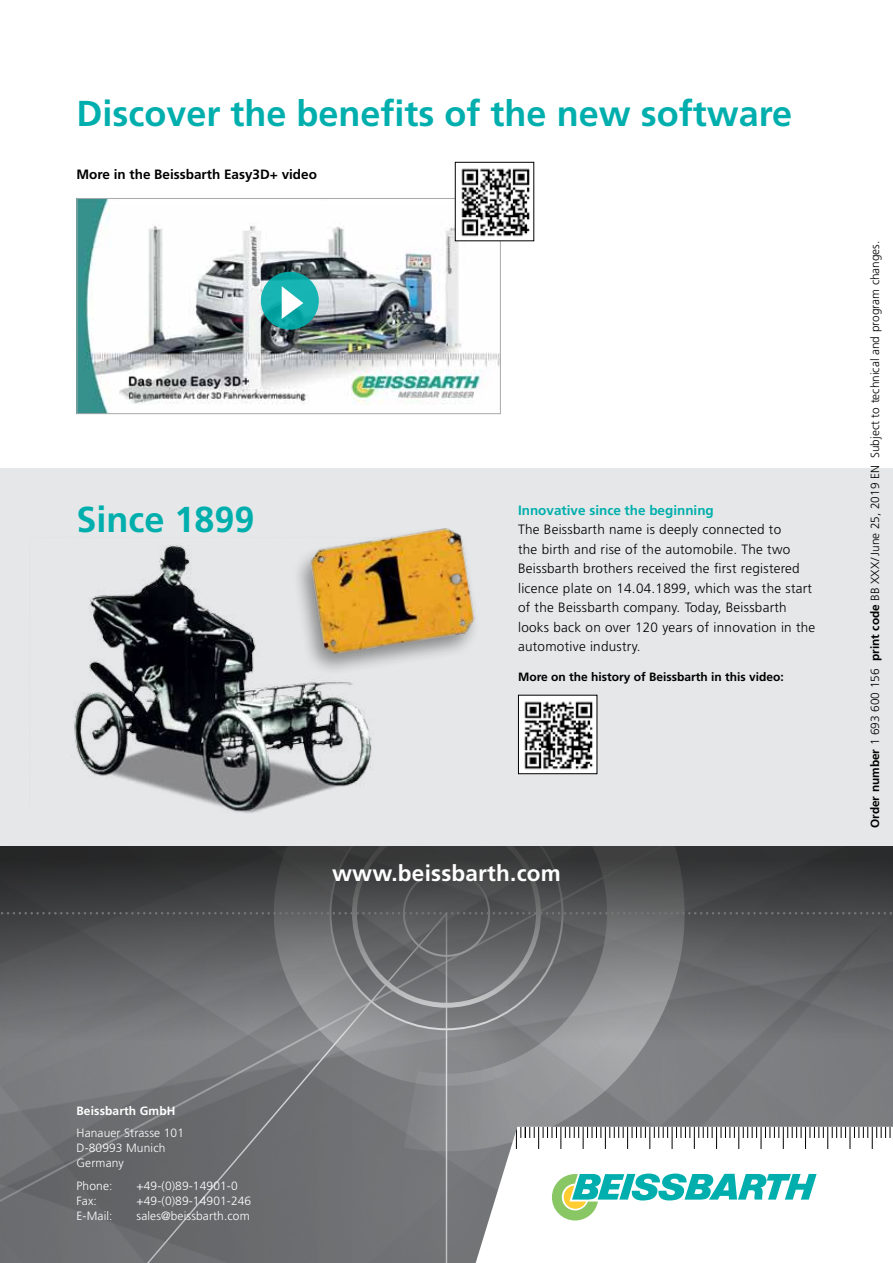
<style>
.page{position:relative;width:893px;height:1263px;background:#fff}
.page>*{position:absolute;margin:0;border:0;box-sizing:border-box;transform-origin:0 0}
.t1{font:700 36px "Frutiger";color:#00afad}
.t2{font:700 22.5px "Frutiger";letter-spacing:.01em;color:#fff}
.t3{font:300 13.5px/19.5px "Frutiger";letter-spacing:.02em;color:#000}
.t4{font:700 13.5px "Frutiger";color:#000}
.t5{font:700 13.5px "Frutiger";color:#00afad}
.t6{font:300 12px/15px "Frutiger";letter-spacing:.01em;color:#fff}
.t7{font:700 12px "Frutiger";color:#000}
.t8{font:700 12px "Frutiger";letter-spacing:.01em;color:#fff}
.t9{font:300 11.85px "Frutiger";color:#000}
.s1{font-weight:700}
</style>
<div class="page">
<img style="left:79px;top:200px;width:420px;height:212px">
<div style="left:77px;top:198px;width:424px;height:216px;border:1px solid #a7a9ac"></div>
<div style="left:0;top:468px;width:893px;height:406px;background:#e6e7e8"></div>
<img style="left:74px;top:545px;width:298px;height:268px">
<img style="left:0;top:1066px;width:893px;height:197px">
<div style="left:147px;top:1202px;width:300px;height:61px;background:#6d6e70"></div>
<svg style="left:0;top:1066px;width:664px;height:136px;background:#76777a"></svg>
<svg style="left:0;top:846px;width:893px;height:220px;background:#626365"></svg>
<svg style="left:476px;top:1127px;width:417px;height:136px"></svg>
<svg style="left:510px;top:1127px;width:383px;height:22px"></svg>
<svg style="left:552px;top:1173px;width:265px;height:47px"></svg>
<svg style="left:261px;top:272px;width:58px;height:58px;background:#12acab"></svg>
<svg style="left:282px;top:286px;width:21px;height:33px"></svg>
<div style="left:291px;top:525px;width:190px;height:152px;background:#e6e7e8"></div>
<img style="left:290px;top:528px;width:185px;height:143px">
<img style="left:457px;top:168px;width:73px;height:71px">
<div style="left:455px;top:162px;width:79px;height:79px;border:1px solid #000"></div>
<img style="left:520px;top:697px;width:75px;height:75px">
<div style="left:518px;top:695px;width:79px;height:79px;border:1px solid #000"></div>
<h1 class="t1" style="left:77px;top:93px;width:717px">Discover the benefits of the new software</h1>
<p class="t4" style="left:77px;top:166px;width:242px">More in the Beissbarth Easy3D+ video</p>
<h1 class="t1" style="left:77px;top:498px;width:180px">Since 1899</h1>
<p class="t5" style="left:518px;top:502px;width:197px">Innovative since the beginning</p>
<p class="t3" style="left:518px;top:520px;width:299px">The Beissbarth name is deeply connected to<br>the birth and rise of the automobile. The two Beissbarth brothers received the first registered licence plate on 14.04.1899, which was the start of the Beissbarth company. Today, Beissbarth looks back on over 120 years of innovation in the automotive industry.</p>
<p class="t7" style="left:518px;top:670px;width:267px">More on the history of Beissbarth in this video:</p>
<h2 class="t2" style="left:332px;top:860px;width:230px">www.beissbarth.com</h2>
<p class="t9" style="left:868px;top:828px;width:589px;rotate:-90deg"><span class="s1">Order number</span> 1 693 600 156 <span class="s1">print code</span> BB XXX/June 25, 2019 EN Subject to technical and program changes.</p>
<p class="t8" style="left:77px;top:1103px;width:101px">Beissbarth GmbH</p>
<p class="t6" style="left:77px;top:1126px;width:109px">Hanauer Strasse 101<br>D-80993 Munich<br>Germany</p>
<p class="t6" style="left:77px;top:1178px;width:37px">Phone:</p>
<p class="t6" style="left:137px;top:1178px;width:103px">+49-(0)89-14901-0</p>
<p class="t6" style="left:77px;top:1193px;width:22px">Fax:</p>
<p class="t6" style="left:137px;top:1193px;width:116px">+49-(0)89-14901-246</p>
<p class="t6" style="left:77px;top:1208px;width:38px">E-Mail:</p>
<p class="t6" style="left:137px;top:1208px;width:115px">sales@beissbarth.com</p>
</div>
